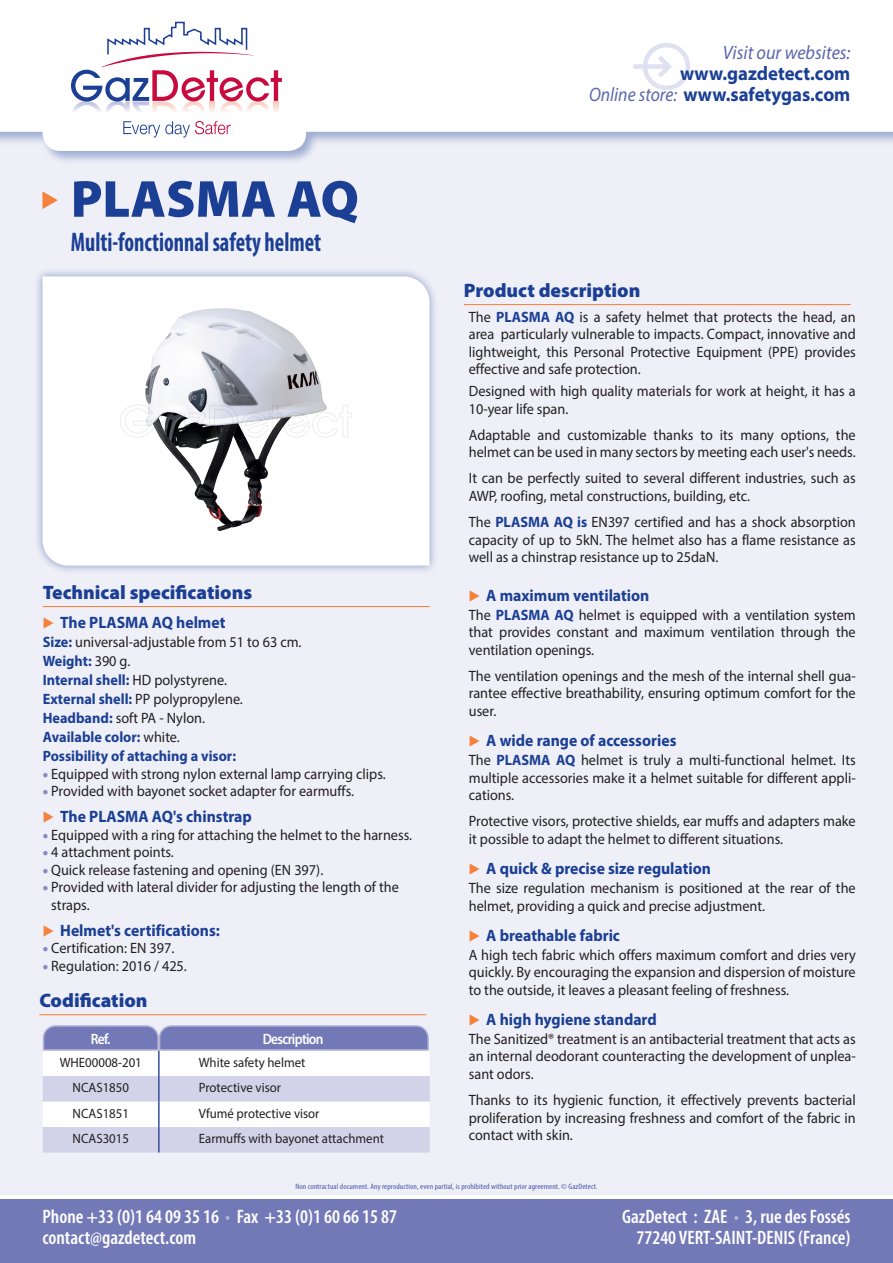
<style>
.page{position:relative;width:893px;height:1263px;background:#fff}
.page>*{position:absolute;margin:0;border:0;box-sizing:border-box;transform-origin:0 0}
.t1{font:900 52.5px "Myriad Pro";color:#1b3f94}
.t2{font:700 condensed 27px "Myriad Pro";color:#1b3f94;scale:.83 1}
.t3{font:600 condensed 19.5px/21px "Myriad Pro";color:#fff}
.t4{font:900 19.5px "Myriad Pro";color:#1b3f94}
.t5{font:700 semi-expanded 19.5px/21px "Myriad Pro";color:#1b3f94;text-align:right;scale:.9 1}
.t6{font:italic 19.5px "Myriad Pro";color:#5b67ad;scale:.93 1}
.t7{font:700 16.5px "Myriad Pro";color:#1b3f94;scale:.95 1}
.t8{font:15px/17.5px "Myriad Pro";color:#231f20;text-align:justify;scale:.95 1}
.t9{font:700 15px "Myriad Pro";color:#1b3f94;scale:.95 1}
.t10{font:600 15px "Myriad Pro";letter-spacing:-.05em;color:#fff;scale:.9 1}
.t11{font:13.5px "Myriad Pro";color:#231f20;scale:.95 1}
.t12{font:condensed 7.8px "Myriad Pro";letter-spacing:.01em;color:#495ca5;scale:1.1 1}
.s1{font-weight:700;color:#1b3f94}
.s2{font-weight:400;color:#231f20}
.s3{font-weight:900;font-stretch:semi-expanded;color:#878ac1}
.s4{font-weight:400;font-style:italic;font-stretch:normal;color:#5b67ad}
.s5{color:#b1b3d7}
</style>
<div class="page">
<div style="left:0;top:0;width:893px;height:1195px;background:#eeeff7"></div>
<svg style="left:42px;top:191px;width:16px;height:18px"></svg>
<div style="left:34px;top:267px;width:405px;height:308px;background:#1b3f94;opacity:.48"></div>
<div style="left:43px;top:276px;width:386px;height:290px;background:#fff"></div>
<div style="left:0;top:1199px;width:893px;height:64px;background:#7379b7"></div>
<div style="left:0;top:0;width:893px;height:165px;background:#1b3f94;opacity:.38"></div>
<svg style="left:0;top:0;width:893px;height:151px;background:#fafafc"></svg>
<svg style="left:633px;top:43px;width:57px;height:47px"></svg>
<svg style="left:71px;top:21px;width:211px;height:92px;background:#e8d9e4"></svg>
<svg style="left:123px;top:121px;width:108px;height:16px;background:#e0d6e4"></svg>
<hr style="left:464px;top:304px;width:387px;height:1px;background:#f4823d">
<hr style="left:43px;top:606px;width:387px;height:1px;background:#f4823d">
<svg style="left:42px;top:1025px;width:388px;height:127px;background:#d1d3e7"></svg>
<img style="left:145px;top:308px;width:182px;height:222px">
<hr style="left:39px;top:1014px;width:387px;height:1px;background:#f4823d">
<svg style="left:120px;top:404px;width:232px;height:35px"></svg>
<p class="t1" style="left:71px;top:164px;width:290px">PLASMA AQ</p>
<p class="t2" style="left:71px;top:225px;width:303px">Multi-fonctionnal safety helmet</p>
<p class="t4" style="left:43px;top:580px;width:211px">Technical specifications</p>
<p class="t7" style="left:60px;top:612px;width:175px">The PLASMA AQ helmet</p>
<p class="t8" style="left:43px;top:633px;width:274px"><span class="s1">Size:</span> universal-adjustable from 51 to 63 cm.</p>
<p class="t9" style="left:43px;top:651px;width:94px">Weight: <span class="s2">390 g.</span></p>
<p class="t9" style="left:43px;top:670px;width:195px">Internal shell: <span class="s2">HD polystyrene.</span></p>
<p class="t8" style="left:43px;top:690px;width:212px"><span class="s1">External shell:</span> PP polypropylene.</p>
<p class="t8" style="left:43px;top:709px;width:172px"><span class="s1">Headband:</span> soft PA - Nylon.</p>
<p class="t9" style="left:43px;top:727px;width:146px">Available color: <span class="s2">white.</span></p>
<p class="t9" style="left:43px;top:746px;width:205px">Possibility of attaching a visor:</p>
<p class="t8" style="left:43px;top:765px;width:363px"><span class="s3">•</span> Equipped with strong nylon external lamp carrying clips.</p>
<p class="t8" style="left:43px;top:782px;width:329px"><span class="s3">•</span> Provided with bayonet socket adapter for earmuffs.</p>
<p class="t7" style="left:60px;top:806px;width:203px">The PLASMA AQ's chinstrap</p>
<p class="t8" style="left:43px;top:826px;width:390px"><span class="s3">•</span> Equipped with a ring for attaching the helmet to the harness.</p>
<p class="t8" style="left:43px;top:843px;width:139px"><span class="s3">•</span> 4 attachment points.</p>
<p class="t8" style="left:43px;top:861px;width:297px"><span class="s3">•</span> Quick release fastening and opening (EN 397).</p>
<p class="t8" style="left:43px;top:878px;width:376px"><span class="s3">•</span> Provided with lateral divider for adjusting the length of the</p>
<p class="t8" style="left:51px;top:896px;width:42px">straps.</p>
<p class="t7" style="left:60px;top:919px;width:170px">Helmet's certifications:</p>
<p class="t8" style="left:43px;top:939px;width:140px"><span class="s3">•</span> Certification: EN 397.</p>
<p class="t8" style="left:43px;top:957px;width:153px"><span class="s3">•</span> Regulation: 2016 / 425.</p>
<p class="t4" style="left:39px;top:988px;width:110px">Codification</p>
<p class="t10" style="left:91px;top:1029px;width:23px">Ref.</p>
<p class="t10" style="left:263px;top:1029px;width:69px">Description</p>
<p class="t11" style="left:60px;top:1054px;width:88px">WHE00008-201</p>
<p class="t11" style="left:199px;top:1054px;width:114px">White safety helmet</p>
<p class="t11" style="left:73px;top:1079px;width:61px">NCAS1850</p>
<p class="t11" style="left:199px;top:1079px;width:88px">Protective visor</p>
<p class="t11" style="left:73px;top:1105px;width:61px">NCAS1851</p>
<p class="t11" style="left:199px;top:1105px;width:128px">Vfumé protective visor</p>
<p class="t11" style="left:73px;top:1130px;width:61px">NCAS3015</p>
<p class="t11" style="left:199px;top:1130px;width:196px">Earmuffs with bayonet attachment</p>
<h3 class="t6" style="left:723px;top:40px;width:139px">Visit our websites:</h3>
<h3 class="t5" style="left:589px;top:62px;width:292px">www.gazdetect.com<br><span class="s4">Online store:</span> www.safetygas.com</h3>
<p class="t4" style="left:464px;top:278px;width:178px">Product description</p>
<p class="t8" style="left:469px;top:308px;width:409px">The <span class="s1">PLASMA AQ</span> is a safety helmet that protects the head, an area particularly vulnerable to impacts. Compact, innovative and lightweight, this Personal Protective Equipment (PPE) provides effective and safe protection.</p>
<p class="t8" style="left:469px;top:382px;width:409px">Designed with high quality materials for work at height, it has a<br>10-year life span.</p>
<p class="t8" style="left:469px;top:426px;width:409px">Adaptable and customizable thanks to its many options, the helmet can be used in many sectors by meeting each user's needs.</p>
<p class="t8" style="left:469px;top:469px;width:409px">It can be perfectly suited to several different industries, such as<br>AWP, roofing, metal constructions, building, etc.</p>
<p class="t8" style="left:469px;top:513px;width:409px">The <span class="s1">PLASMA AQ is</span> EN397 certified and has a shock absorption capacity of up to 5kN. The helmet also has a flame resistance as well as a chinstrap resistance up to 25daN.</p>
<p class="t7" style="left:486px;top:584px;width:173px">A maximum ventilation</p>
<p class="t8" style="left:469px;top:606px;width:409px">The <span class="s1">PLASMA AQ</span> helmet is equipped with a ventilation system that provides constant and maximum ventilation through the ventilation openings.</p>
<p class="t8" style="left:469px;top:667px;width:409px">The ventilation openings and the mesh of the internal shell gua&shy;rantee effective breathability, ensuring optimum comfort for the user.</p>
<p class="t7" style="left:486px;top:730px;width:202px">A wide range of accessories</p>
<p class="t8" style="left:469px;top:751px;width:409px">The <span class="s1">PLASMA AQ</span> helmet is truly a multi-functional helmet. Its multiple accessories make it a helmet suitable for different appli&shy;cations.</p>
<p class="t8" style="left:469px;top:812px;width:409px">Protective visors, protective shields, ear muffs and adapters make it possible to adapt the helmet to different situations.</p>
<p class="t7" style="left:486px;top:858px;width:238px">A quick &amp; precise size regulation</p>
<p class="t8" style="left:469px;top:879px;width:409px">The size regulation mechanism is positioned at the rear of the helmet, providing a quick and precise adjustment.</p>
<p class="t7" style="left:486px;top:924px;width:142px">A breathable fabric</p>
<p class="t8" style="left:469px;top:946px;width:409px">A high tech fabric which offers maximum comfort and dries very quickly. By encouraging the expansion and dispersion of moisture to the outside, it leaves a pleasant feeling of freshness.</p>
<p class="t7" style="left:486px;top:1009px;width:181px">A high hygiene standard</p>
<p class="t8" style="left:469px;top:1030px;width:409px">The Sanitized® treatment is an antibacterial treatment that acts as an internal deodorant counteracting the development of unplea&shy;sant odors.</p>
<p class="t8" style="left:469px;top:1091px;width:409px">Thanks to its hygienic function, it effectively prevents bacterial proliferation by increasing freshness and comfort of the fabric in contact with skin.</p>
<p class="t12" style="left:295px;top:1182px;width:276px">Non contractual document. Any reproduction, even partial, is prohibited without prior agreement. © GazDetect.</p>
<h3 class="t3" style="left:43px;top:1206px;width:356px">Phone +33 (0)1 64 09 35 16 <span class="s5">•</span> Fax +33 (0)1 60 66 15 87 contact@gazdetect.com</h3>
<h3 class="t3" style="left:622px;top:1206px;width:230px;text-align:right">GazDetect : ZAE <span class="s5">•</span> 3, rue des Fossés<br>77240 VERT-SAINT-DENIS (France)</h3>
</div>
